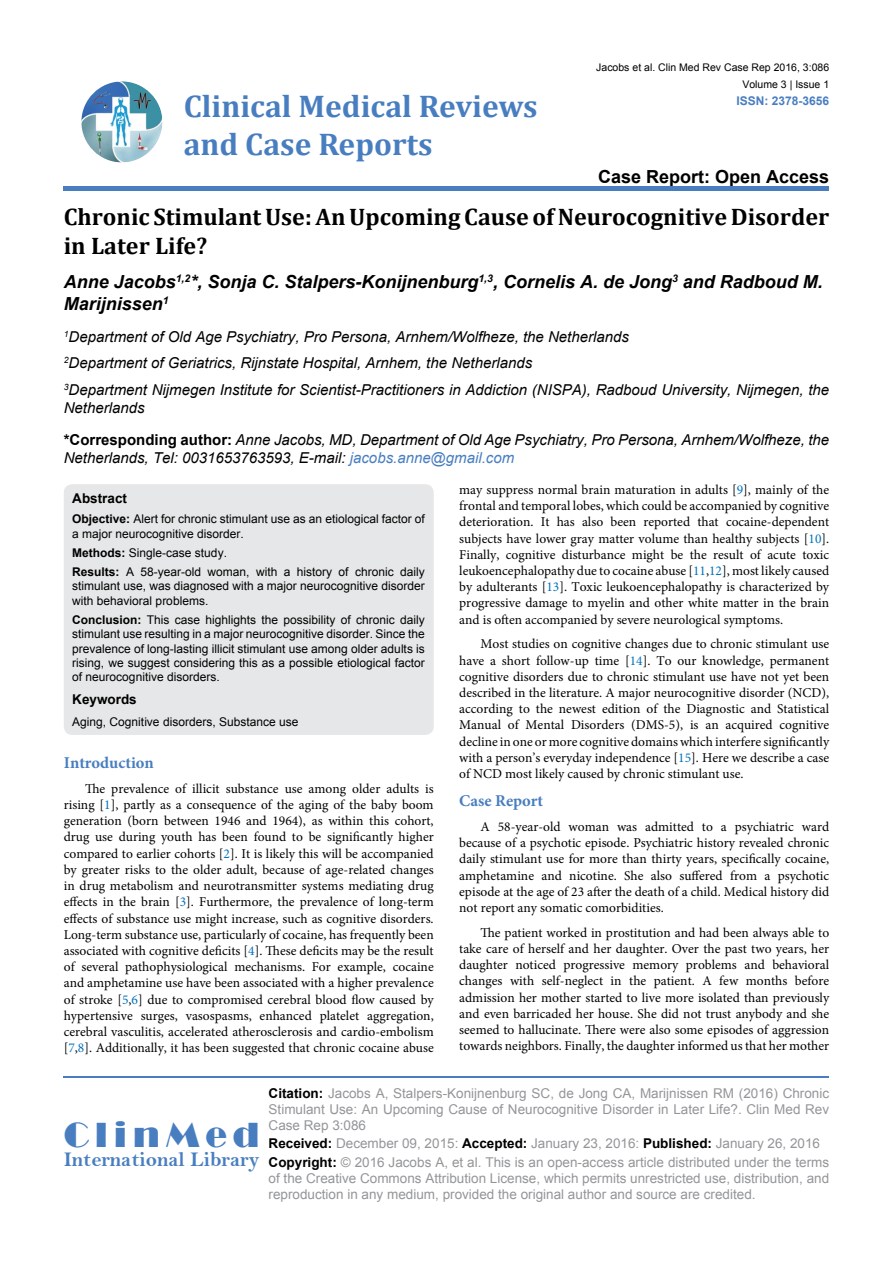
<style>
.page{position:relative;width:893px;height:1263px;background:#fff}
.page>*{position:absolute;margin:0;border:0;box-sizing:border-box;transform-origin:0 0}
.t1{font:36px "Broadway";letter-spacing:.16em;color:#487ec0}
.t2{font:700 31.5px/37.8px "Cambria";color:#487ec0}
.t3{font:700 24px/28.8px "Cambria";color:#000}
.t4{font:21px "Bell MT Bold";color:#487ec0}
.t5{font:italic 700 18px/21.6px "Arial";color:#000}
.t6{font:700 18px "Arial";color:#000}
.t7{font:700 16.5px "Minion Pro";color:#487ec0}
.t8{font:italic 15px/26.5px "Arial";color:#000}
.t9{font:13.5px/16.2px "Minion Pro";color:#000;text-align:justify}
.t10{font:13.5px/16.2px "Arial";color:#939598}
.t11{font:700 13.5px "Arial";color:#000}
.t12{font:12px/14.4px "Arial";color:#000}
.t13{font:700 12px "Arial";color:#487ec0}
.t14{font:10.5px "Arial";color:#000}
.s1{font-weight:700;font-style:normal}
.s2{color:#487ec0}
.s3{color:#0072bc}
.s4{font-weight:700}
.s5{font-weight:700;color:#000}
</style>
<div class="page">
<img style="left:81px;top:81px;width:81px;height:81px;border-radius:41px">
<div style="left:64px;top:186px;width:765px;height:5px;background:#487ec0"></div>
<hr style="left:64px;top:1076px;width:765px;height:2px;background:#487ec0">
<div style="left:64px;top:484px;width:370px;height:251px;background:#e6e7e8;border-radius:9px"></div>
<h2 class="t2" style="left:184px;top:86px;width:355px">Clinical Medical Reviews and Case Reports</h2>
<p class="t14" style="left:596px;top:61px;width:234px">Jacobs et al. Clin Med Rev Case Rep 2016, 3:086</p>
<p class="t13" style="left:736px;top:92px;width:94px">ISSN: 2378-3656</p>
<p class="t14" style="left:742px;top:77px;width:88px">Volume 3 | Issue 1</p>
<h3 class="t6" style="left:598px;top:164px;width:233px">Case Report: Open Access</h3>
<h3 class="t3" style="left:64px;top:201px;width:767px">Chronic Stimulant Use: An Upcoming Cause of Neurocognitive Disorder in Later Life?</h3>
<h3 class="t5" style="left:64px;top:271px;width:761px">Anne Jacobs<sup>1,2</sup>*, Sonja C. Stalpers-Konijnenburg<sup>1,3</sup>, Cornelis A. de Jong<sup>3</sup> and Radboud M.<br>Marijnissen<sup>1</sup></h3>
<p class="t8" style="left:64px;top:323px;width:767px"><sup>1</sup>Department of Old Age Psychiatry, Pro Persona, Arnhem/Wolfheze, the Netherlands<br><sup>2</sup>Department of Geriatrics, Rijnstate Hospital, Arnhem, the Netherlands<br><sup>3</sup>Department Nijmegen Institute for Scientist-Practitioners in Addiction (NISPA), Radboud University, Nijmegen, the</p>
<p class="t8" style="left:64px;top:392px;width:767px;line-height:32.2px">Netherlands<br><span class="s1">*Corresponding author:</span> Anne Jacobs, MD, Department of Old Age Psychiatry, Pro Persona, Arnhem/Wolfheze, the</p>
<p class="t8" style="left:64px;top:445px;width:452px">Netherlands, Tel: 0031653763593, E-mail: <span class="s2">jacobs.anne@gmail.com</span></p>
<p class="t9" style="left:459px;top:482px;width:371px">may suppress normal brain maturation in adults [<span class="s3">9</span>], mainly of the frontal and temporal lobes, which could be accompanied by cognitive deterioration. It has also been reported that cocaine-dependent subjects have lower gray matter volume than healthy subjects [<span class="s3">10</span>].<br>Finally, cognitive disturbance might be the result of acute toxic leukoencephalopathy due to cocaine abuse [<span class="s3">11</span>,<span class="s3">12</span>], most likely caused by adulterants [<span class="s3">13</span>]. Toxic leukoencephalopathy is characterized by progressive damage to myelin and other white matter in the brain and is often accompanied by severe neurological symptoms.</p>
<p class="t9" style="left:459px;top:636px;width:371px;text-indent:21px">Most studies on cognitive changes due to chronic stimulant use have a short follow-up time [<span class="s3">14</span>]. To our knowledge, permanent cognitive disorders due to chronic stimulant use have not yet been described in the literature. A major neurocognitive disorder (NCD), according to the newest edition of the Diagnostic and Statistical Manual of Mental Disorders (DMS-5), is an acquired cognitive decline in one or more cognitive domains which interfere significantly with a person’s everyday independence [<span class="s3">15</span>]. Here we describe a case of NCD most likely caused by chronic stimulant use.</p>
<p class="t7" style="left:459px;top:789px;width:85px">Case Report</p>
<p class="t9" style="left:459px;top:819px;width:371px;text-indent:21px">A 58-year-old woman was admitted to a psychiatric ward because of a psychotic episode. Psychiatric history revealed chronic daily stimulant use for more than thirty years, specifically cocaine, amphetamine and nicotine. She also suffered from a psychotic episode at the age of 23 after the death of a child. Medical history did not report any somatic comorbidities.</p>
<p class="t9" style="left:459px;top:924px;width:371px;text-indent:21px">The patient worked in prostitution and had been always able to take care of herself and her daughter. Over the past two years, her daughter noticed progressive memory problems and behavioral changes with self-neglect in the patient. A few months before admission her mother started to live more isolated than previously and even barricaded her house. She did not trust anybody and she seemed to hallucinate. There were also some episodes of aggression towards neighbors. Finally, the daughter informed us that her mother</p>
<p class="t11" style="left:72px;top:488px;width:56px">Abstract</p>
<p class="t12" style="left:72px;top:512px;width:354px"><span class="s4">Objective:</span> Alert for chronic stimulant use as an etiological factor of a major neurocognitive disorder.</p>
<p class="t12" style="left:72px;top:543px;width:354px;line-height:19px"><span class="s4">Methods:</span> Single-case study.<br><span class="s4">Results:</span> A 58-year-old woman, with a history of chronic daily</p>
<p class="t12" style="left:72px;top:579px;width:354px">stimulant use, was diagnosed with a major neurocognitive disorder with behavioral problems.</p>
<p class="t12" style="left:72px;top:612px;width:354px;text-align:justify"><span class="s4">Conclusion:</span> This case highlights the possibility of chronic daily stimulant use resulting in a major neurocognitive disorder. Since the prevalence of long-lasting illicit stimulant use among older adults is rising, we suggest considering this as a possible etiological factor of neurocognitive disorders.</p>
<p class="t11" style="left:72px;top:690px;width:66px">Keywords</p>
<p class="t12" style="left:72px;top:715px;width:228px">Aging, Cognitive disorders, Substance use</p>
<p class="t7" style="left:64px;top:751px;width:92px">Introduction</p>
<p class="t9" style="left:64px;top:780px;width:371px;text-indent:21px">The prevalence of illicit substance use among older adults is rising [<span class="s3">1</span>], partly as a consequence of the aging of the baby boom generation (born between 1946 and 1964), as within this cohort, drug use during youth has been found to be significantly higher compared to earlier cohorts [<span class="s3">2</span>]. It is likely this will be accompanied by greater risks to the older adult, because of age-related changes in drug metabolism and neurotransmitter systems mediating drug effects in the brain [<span class="s3">3</span>]. Furthermore, the prevalence of long-term effects of substance use might increase, such as cognitive disorders.<br>Long-term substance use, particularly of cocaine, has frequently been associated with cognitive deficits [<span class="s3">4</span>]. These deficits may be the result of several pathophysiological mechanisms. For example, cocaine and amphetamine use have been associated with a higher prevalence of stroke [<span class="s3">5</span>,<span class="s3">6</span>] due to compromised cerebral blood flow caused by hypertensive surges, vasospasms, enhanced platelet aggregation, cerebral vasculitis, accelerated atherosclerosis and cardio-embolism [<span class="s3">7</span>,<span class="s3">8</span>]. Additionally, it has been suggested that chronic cocaine abuse</p>
<h1 class="t1" style="left:64px;top:1113px;width:197px">ClinMed</h1>
<h3 class="t4" style="left:64px;top:1147px;width:197px">International Library</h3>
<p class="t10" style="left:269px;top:1085px;width:562px;text-align:justify"><span class="s5">Citation:</span> Jacobs A, Stalpers-Konijnenburg SC, de Jong CA, Marijnissen RM (2016) Chronic Stimulant Use: An Upcoming Cause of Neurocognitive Disorder in Later Life?. Clin Med Rev Case Rep 3:086</p>
<p class="t10" style="left:269px;top:1134px;width:562px;line-height:18.3px"><span class="s5">Received:</span> December 09, 2015: <span class="s5">Accepted:</span> January 23, 2016: <span class="s5">Published:</span> January 26, 2016<br><span class="s5">Copyright:</span> © 2016 Jacobs A, et al. This is an open-access article distributed under the terms</p>
<p class="t10" style="left:269px;top:1170px;width:562px">of the Creative Commons Attribution License, which permits unrestricted use, distribution, and reproduction in any medium, provided the original author and source are credited.</p>
</div>
